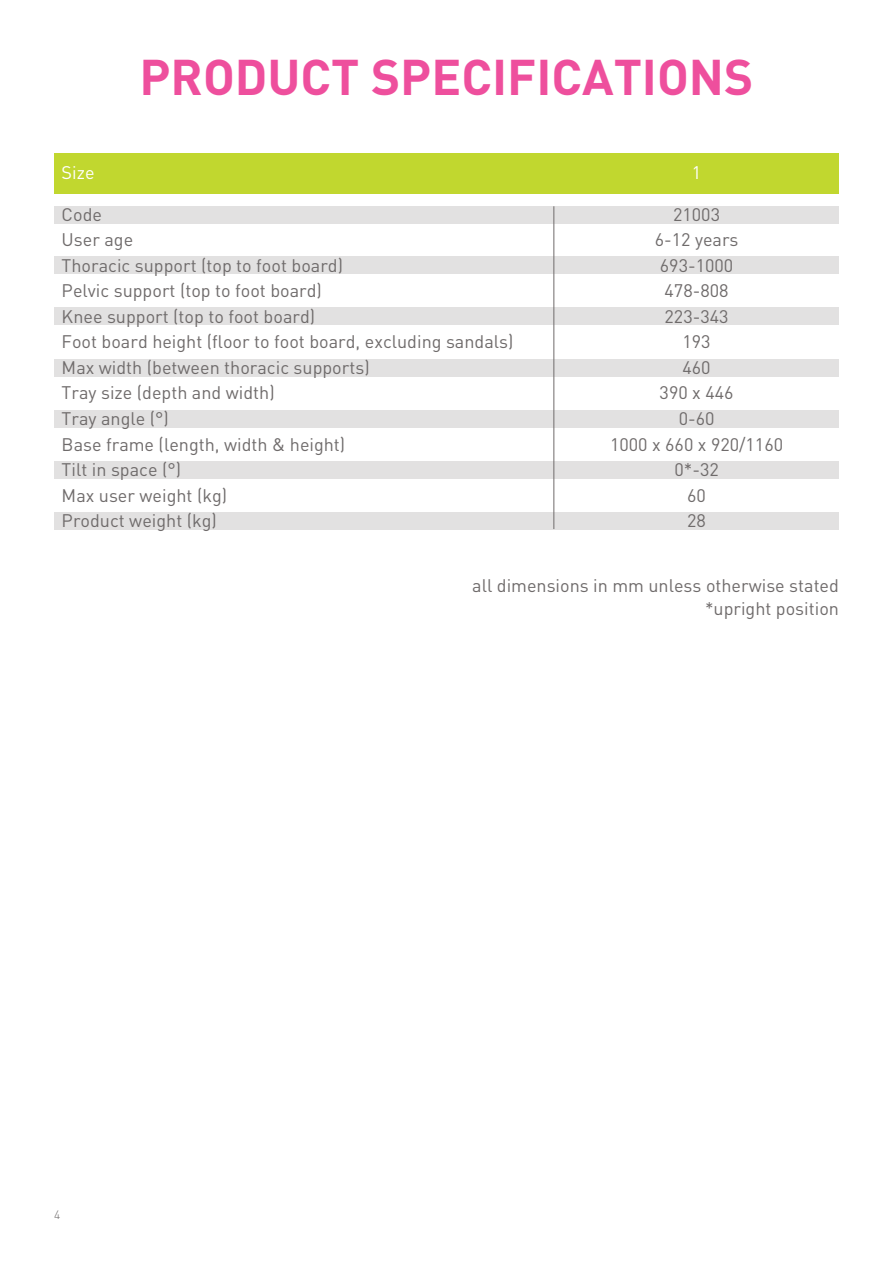
<style>
.page{position:relative;width:893px;height:1263px;background:#fff}
.page>*{position:absolute;margin:0;border:0;box-sizing:border-box;transform-origin:0 0}
.t1{font:700 49.5px "RPDIN";color:#ee4f9d}
.t2{font:18px "RPDIN";color:#6f6b6b}
.t3{font:18px "RPDIN";color:#fff}
.t4{font:300 12px "RPDIN";color:#6f6b6b}
</style>
<div class="page">
<div style="left:54px;top:206px;width:785px;height:17px;background:#e2e1e1"></div>
<div style="left:54px;top:257px;width:785px;height:17px;background:#e2e1e1"></div>
<div style="left:54px;top:307px;width:785px;height:17px;background:#e2e1e1"></div>
<div style="left:54px;top:359px;width:785px;height:17px;background:#e2e1e1"></div>
<div style="left:54px;top:410px;width:785px;height:17px;background:#e2e1e1"></div>
<div style="left:54px;top:461px;width:785px;height:17px;background:#e2e1e1"></div>
<div style="left:54px;top:512px;width:785px;height:17px;background:#e2e1e1"></div>
<div style="left:54px;top:153px;width:785px;height:41px;background:#c1d72f"></div>
<hr style="left:553px;top:206px;width:1px;height:323px;background:#6f6b6b">
<p class="t1" style="left:140px;top:45px;width:615px">PRODUCT SPECIFICATIONS</p>
<p class="t3" style="left:62px;top:161px;width:34px">Size</p>
<p class="t2" style="left:62px;top:203px;width:42px">Code</p>
<p class="t2" style="left:62px;top:229px;width:73px">User age</p>
<p class="t2" style="left:62px;top:254px;width:283px">Thoracic support (top to foot board)</p>
<p class="t2" style="left:62px;top:280px;width:262px">Pelvic support (top to foot board)</p>
<p class="t2" style="left:62px;top:305px;width:255px">Knee support (top to foot board)</p>
<p class="t2" style="left:62px;top:331px;width:453px">Foot board height (floor to foot board, excluding sandals)</p>
<p class="t2" style="left:62px;top:356px;width:310px">Max width (between thoracic supports)</p>
<p class="t2" style="left:62px;top:382px;width:215px">Tray size (depth and width)</p>
<p class="t2" style="left:62px;top:407px;width:109px">Tray angle (°)</p>
<p class="t2" style="left:62px;top:433px;width:285px">Base frame (length, width &amp; height)</p>
<p class="t2" style="left:62px;top:458px;width:121px">Tilt in space (°)</p>
<p class="t2" style="left:62px;top:484px;width:167px">Max user weight (kg)</p>
<p class="t2" style="left:62px;top:509px;width:157px">Product weight (kg)</p>
<p class="t3" style="left:692px;top:161px;width:11px">1</p>
<p class="t2" style="left:673px;top:203px;width:48px">21003</p>
<p class="t2" style="left:655px;top:229px;width:85px">6-12 years</p>
<p class="t2" style="left:660px;top:254px;width:75px">693-1000</p>
<p class="t2" style="left:665px;top:280px;width:66px">478-808</p>
<p class="t2" style="left:665px;top:305px;width:66px">223-343</p>
<p class="t2" style="left:682px;top:331px;width:30px">193</p>
<p class="t2" style="left:682px;top:356px;width:30px">460</p>
<p class="t2" style="left:660px;top:382px;width:75px">390 x 446</p>
<p class="t2" style="left:679px;top:407px;width:37px">0-60</p>
<p class="t2" style="left:610px;top:433px;width:175px">1000 x 660 x 920/1160</p>
<p class="t2" style="left:674px;top:458px;width:46px">0*-32</p>
<p class="t2" style="left:687px;top:484px;width:20px">60</p>
<p class="t2" style="left:687px;top:509px;width:20px">28</p>
<p class="t4" style="left:54px;top:1207px;width:8px">4</p>
<p class="t2" style="left:472px;top:574px;width:368px">all dimensions in mm unless otherwise stated</p>
<p class="t2" style="left:705px;top:598px;width:135px">*upright position</p>
</div>
